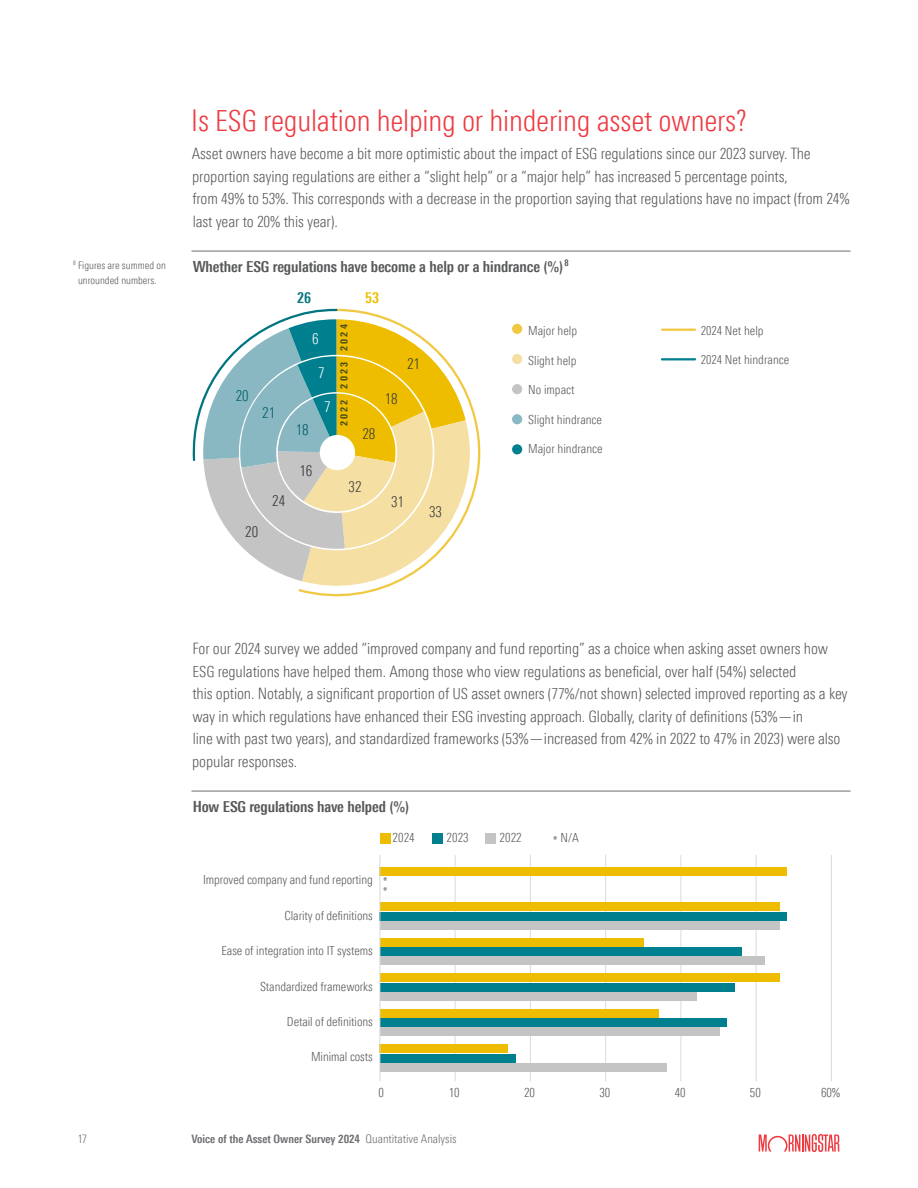
<style>
.page{position:relative;width:918px;height:1188px;background:#fff}
.page>*{position:absolute;margin:0;border:0;box-sizing:border-box;transform-origin:0 0}
.SUBHEADS{font:300 condensed 30px "Univers Nextfor MORN";letter-spacing:-.005em;color:#ee3a41}
.Body_10_25_15{font:300 condensed 15.75px/22.5px "Univers Nextfor MORN";letter-spacing:-.005em;color:#57585a}
.Body_10_25_15-2{font:700 condensed 15.3px "Univers Nextfor MORN";letter-spacing:-.005em;color:#57585a}
.t1{font:14.85px "Univers Nextfor MORNPC Cn";color:#3c3c3b}
.t2{font:14.85px "Univers Nextfor MORNPC Cn";color:#333}
.t3{font:14.85px "Univers Nextfor MORNPC Cn";color:#005c69}
.t4{font:14.85px "Univers Nextfor MORNPC Cn";color:#fff}
.t5{font:700 14.85px "Univers Nextfor MORNPC Cn";color:#007580}
.t6{font:700 14.85px "Univers Nextfor MORNPC Cn";color:#efbe00}
.t7{font:12.6px "Univers Nextfor MORNPC Cn";letter-spacing:-.005em;color:#575756}
.t8{font:700 condensed 12.6px "Univers Nextfor MORN";letter-spacing:.175em;color:#4d4d1a}
.t9{font:12.6px/9.6px "Univers Nextfor MORNPC Cn";color:#595958}
.t10{font:700 condensed 11.7px "Univers Nextfor MORN";color:#6c6d70}
.t11{font:300 condensed 11.7px "Univers Nextfor MORN";color:#6c6d70}
.Body_10_25_15-3{font:300 condensed 10.5px/15px "Univers Nextfor MORN";color:#57585a;text-align:center}
.s1{font-size:29.1px}
.s2{font-size:15.3px}
.s3{font-size:15px}
.s4{font-size:12.3px}
.s5{font-weight:300;font-size:12px}
</style>
<div class="page">
<svg style="left:759px;top:1134px;width:81px;height:18px"></svg>
<hr style="left:191px;top:251px;width:659px;height:1px;background:#6c6d70">
<hr style="left:191px;top:791px;width:659px;height:1px;background:#6c6d70">
<hr style="left:662px;top:329px;width:33px;height:2px;background:#f1c842">
<hr style="left:662px;top:358px;width:33px;height:2px;background:#00808e">
<div style="left:512px;top:324px;width:10px;height:10px;background:#f1c842;border-radius:50%"></div>
<div style="left:512px;top:354px;width:10px;height:10px;background:#f5dfa3;border-radius:50%"></div>
<div style="left:512px;top:384px;width:10px;height:10px;background:#c5c4c4;border-radius:50%"></div>
<div style="left:512px;top:414px;width:10px;height:10px;background:#89b8c2;border-radius:50%"></div>
<div style="left:512px;top:444px;width:10px;height:10px;background:#00808e;border-radius:50%"></div>
<svg style="left:471px;top:402px;width:10px;height:101px"></svg>
<svg style="left:192px;top:308px;width:279px;height:289px"></svg>
<hr style="left:831px;top:855px;width:1px;height:226px;background:#dbd9d9">
<hr style="left:756px;top:855px;width:1px;height:226px;background:#dbd9d9">
<hr style="left:605px;top:855px;width:1px;height:226px;background:#dbd9d9">
<hr style="left:680px;top:855px;width:1px;height:226px;background:#dbd9d9">
<hr style="left:530px;top:855px;width:1px;height:226px;background:#dbd9d9">
<hr style="left:455px;top:855px;width:1px;height:226px;background:#dbd9d9">
<div style="left:380px;top:833px;width:10px;height:11px;background:#eebd00"></div>
<div style="left:486px;top:833px;width:10px;height:11px;background:#c5c4c4"></div>
<div style="left:433px;top:833px;width:10px;height:11px;background:#00808e"></div>
<div style="left:380px;top:921px;width:399px;height:9px;background:#c5c4c4"></div>
<div style="left:380px;top:957px;width:384px;height:8px;background:#c5c4c4"></div>
<div style="left:380px;top:992px;width:317px;height:9px;background:#c5c4c4"></div>
<div style="left:380px;top:1028px;width:339px;height:8px;background:#c5c4c4"></div>
<div style="left:380px;top:1063px;width:286px;height:9px;background:#c5c4c4"></div>
<div style="left:380px;top:912px;width:407px;height:8px;background:#00808e"></div>
<div style="left:380px;top:947px;width:362px;height:9px;background:#00808e"></div>
<div style="left:380px;top:983px;width:354px;height:8px;background:#00808e"></div>
<div style="left:380px;top:1018px;width:347px;height:9px;background:#00808e"></div>
<div style="left:380px;top:1054px;width:136px;height:8px;background:#00808e"></div>
<div style="left:380px;top:867px;width:407px;height:8px;background:#eebd00"></div>
<div style="left:380px;top:902px;width:399px;height:9px;background:#eebd00"></div>
<div style="left:380px;top:938px;width:264px;height:8px;background:#eebd00"></div>
<div style="left:380px;top:973px;width:399px;height:9px;background:#eebd00"></div>
<div style="left:380px;top:1009px;width:279px;height:8px;background:#eebd00"></div>
<div style="left:380px;top:1044px;width:128px;height:9px;background:#eebd00"></div>
<hr style="left:379px;top:855px;width:1px;height:226px;background:#dbd9d9">
<p class="Body_10_25_15-3" style="left:73px;top:258px;width:94px"><sup>8</sup> Figures are summed on unrounded numbers.</p>
<p class="SUBHEADS" style="left:191px;top:103px;width:557px">Is <span class="s1">ESG</span> regulation helping or hindering asset owners?</p>
<p class="Body_10_25_15" style="left:192px;top:142px;width:659px">Asset owners have become a bit more optimistic about the impact of <span class="s2">ESG</span> regulations since our <span class="s2">2023</span> survey. The proportion saying regulations are either a “slight help” or a “major help” has increased <span class="s2">5</span> percentage points,<br>from <span class="s2">49%</span> to <span class="s2">53%</span>. This corresponds with a decrease in the proportion saying that regulations have no impact (from <span class="s2">24% </span>last year to <span class="s2">20%</span> this year).</p>
<p class="Body_10_25_15-2" style="left:193px;top:257px;width:377px">Whether <span class="s3">ESG</span> regulations have become a help or a hindrance <span class="s3">(%)</span><sup>8</sup></p>
<p class="t5" style="left:297px;top:289px;width:15px">26</p>
<p class="t6" style="left:365px;top:289px;width:15px">53</p>
<p class="t3" style="left:236px;top:387px;width:14px">20</p>
<p class="t3" style="left:262px;top:404px;width:14px">21</p>
<p class="t4" style="left:312px;top:330px;width:8px">6</p>
<p class="t4" style="left:318px;top:364px;width:8px">7</p>
<p class="t3" style="left:296px;top:421px;width:14px">18</p>
<p class="t4" style="left:324px;top:398px;width:8px">7</p>
<p class="t8" style="left:335px;top:351px;width:28px;rotate:-90deg">2024</p>
<p class="t8" style="left:335px;top:389px;width:28px;rotate:-90deg">2023</p>
<p class="t8" style="left:335px;top:426px;width:28px;rotate:-90deg">2022</p>
<p class="t1" style="left:362px;top:425px;width:14px">28</p>
<p class="t1" style="left:385px;top:390px;width:14px">18</p>
<p class="t1" style="left:407px;top:355px;width:14px">21</p>
<p class="t7" style="left:528px;top:323px;width:50px">Major help</p>
<p class="t7" style="left:528px;top:353px;width:50px">Slight help</p>
<p class="t7" style="left:528px;top:382px;width:48px">No impact</p>
<p class="t7" style="left:528px;top:412px;width:75px">Slight hindrance</p>
<p class="t7" style="left:528px;top:442px;width:76px">Major hindrance</p>
<p class="t7" style="left:701px;top:323px;width:64px"><span class="s4">2024</span> Net help</p>
<p class="t7" style="left:701px;top:353px;width:90px"><span class="s4">2024</span> Net hindrance</p>
<p class="t2" style="left:299px;top:462px;width:14px">16</p>
<p class="t1" style="left:349px;top:478px;width:14px">32</p>
<p class="t2" style="left:272px;top:492px;width:14px">24</p>
<p class="t1" style="left:391px;top:493px;width:14px">31</p>
<p class="t1" style="left:429px;top:503px;width:14px">33</p>
<p class="t2" style="left:245px;top:523px;width:14px">20</p>
<p class="Body_10_25_15" style="left:192px;top:637px;width:657px">For our <span class="s2">2024</span> survey we added “improved company and fund reporting” as a choice when asking asset owners how <span class="s2">ESG</span> regulations have helped them. Among those who view regulations as beneficial, over half <span class="s2">(54%)</span> selected<br>this option. Notably, a significant proportion of <span class="s2">US</span> asset owners <span class="s2">(77%/</span>not shown) selected improved reporting as a key way in which regulations have enhanced their <span class="s2">ESG</span> investing approach. Globally, clarity of definitions <span class="s2">(53%—</span>in<br>line with past two years), and standardized frameworks <span class="s2">(53%—</span>increased from <span class="s2">42%</span> in <span class="s2">2022</span> to <span class="s2">47%</span> in <span class="s2">2023)</span> were also popular responses.</p>
<p class="Body_10_25_15-2" style="left:193px;top:797px;width:218px">How <span class="s3">ESG</span> regulations have helped <span class="s3">(%)</span></p>
<p class="t7" style="left:393px;top:830px;width:24px">2024</p>
<p class="t7" style="left:447px;top:830px;width:24px">2023</p>
<p class="t7" style="left:500px;top:830px;width:24px">2022</p>
<p class="t7" style="left:560px;top:830px;width:20px">N/A</p>
<p class="t9" style="left:553px;top:836px;width:6px">*</p>
<p class="t7" style="left:203px;top:873px;width:171px">Improved company and fund reporting</p>
<p class="t7" style="left:285px;top:908px;width:90px">Clarity of definitions</p>
<p class="t7" style="left:221px;top:943px;width:153px">Ease of integration into IT systems</p>
<p class="t7" style="left:260px;top:979px;width:114px">Standardized frameworks</p>
<p class="t7" style="left:287px;top:1014px;width:87px">Detail of definitions</p>
<p class="t7" style="left:311px;top:1050px;width:63px">Minimal costs</p>
<p class="t9" style="left:383px;top:877px;width:6px">* *</p>
<p class="t7" style="left:379px;top:1086px;width:7px">0</p>
<p class="t7" style="left:449px;top:1086px;width:12px">10</p>
<p class="t7" style="left:524px;top:1086px;width:12px">20</p>
<p class="t7" style="left:599px;top:1086px;width:12px">30</p>
<p class="t7" style="left:675px;top:1086px;width:12px">40</p>
<p class="t7" style="left:750px;top:1086px;width:12px">50</p>
<p class="t7" style="left:821px;top:1086px;width:21px">60%</p>
<p class="t11" style="left:78px;top:1132px;width:10px">17</p>
<p class="t10" style="left:191px;top:1132px;width:267px">Voice of the Asset Owner Survey 2024 <span class="s5">Quantitative Analysis</span></p>
</div>
